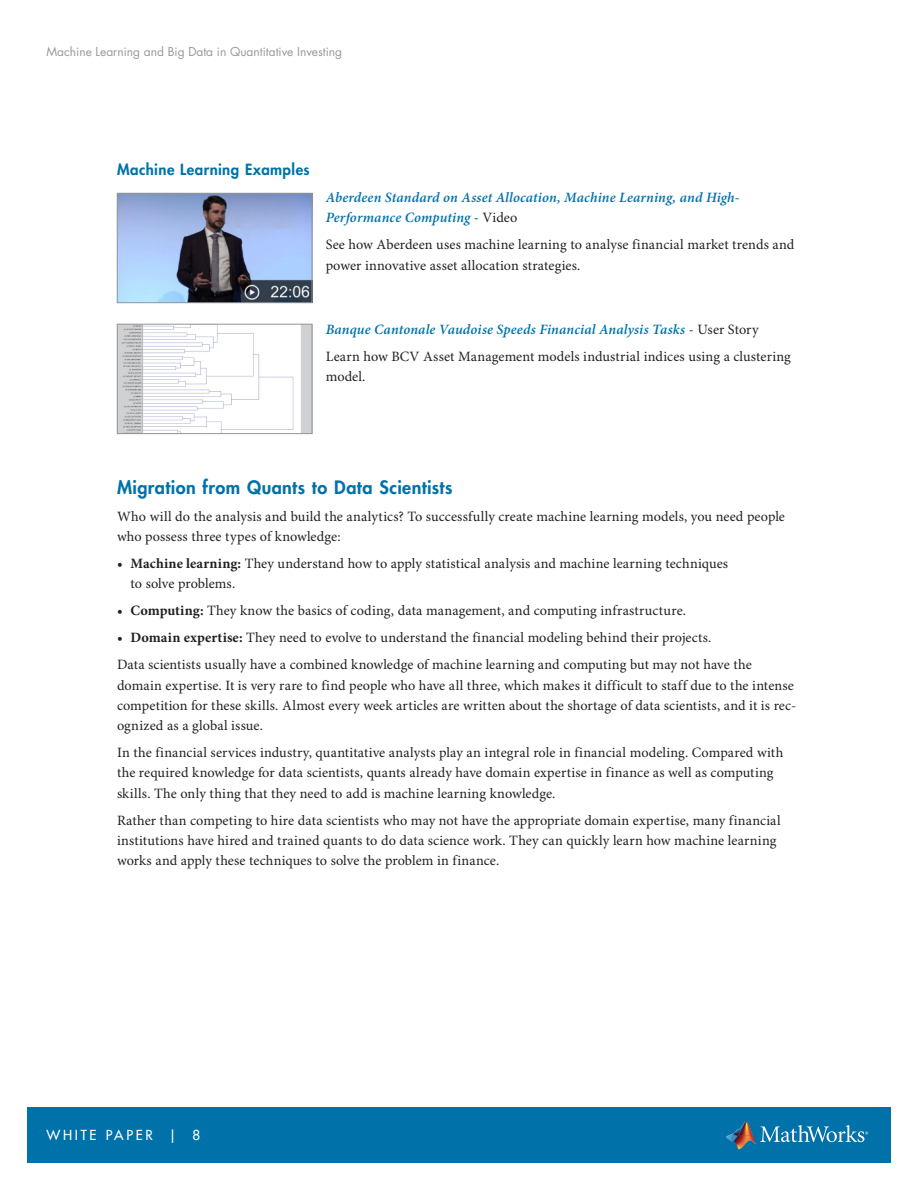
<style>
.page{position:relative;width:918px;height:1188px;background:#fff}
.page>*{position:absolute;margin:0;border:0;box-sizing:border-box;transform-origin:0 0}
.Heading_1{font:800 18px "Futura Std";letter-spacing:.025em;color:#0071a9}
.Heading_2{font:800 15px "Futura Std";letter-spacing:.03em;color:#0071a9}
.Body_Copy{font:14.25px/20.2px "Minion Pro";letter-spacing:.01em;color:#231f20}
.Body_Copy-2{font:italic 600 14.25px/20.2px "Minion Pro";letter-spacing:.01em;color:#0071a9}
.t1{font:500 13.5px "Futura Std";letter-spacing:.2em;color:#fff}
.t2{font:12px "Futura Std";color:#999}
.s1{font-weight:400;font-style:normal;color:#231f20}
.s2{font-weight:700}
</style>
<div class="page">
<div style="left:27px;top:1108px;width:864px;height:55px;background:#0071a9"></div>
<img style="left:733px;top:1121px;width:20px;height:14px">
<svg style="left:726px;top:1134px;width:7px;height:8px"></svg>
<img style="left:733px;top:1135px;width:23px;height:14px">
<svg style="left:760px;top:1125px;width:108px;height:17px"></svg>
<img style="left:119px;top:195px;width:191px;height:106px">
<div style="left:117px;top:193px;width:195px;height:110px;border:1px solid #939598"></div>
<img style="left:119px;top:326px;width:191px;height:106px">
<div style="left:117px;top:324px;width:195px;height:110px;border:1px solid #939598"></div>
<p class="t2" style="left:46px;top:44px;width:297px">Machine Learning and Big Data in Quantitative Investing</p>
<p class="Heading_2" style="left:117px;top:160px;width:194px">Machine Learning Examples</p>
<p class="Body_Copy-2" style="left:326px;top:188px;width:415px">Aberdeen Standard on Asset Allocation, Machine Learning, and High-<br>Performance Computing <span class="s1">- Video</span></p>
<p class="Body_Copy" style="left:326px;top:235px;width:470px">See how Aberdeen uses machine learning to analyse financial market trends and power innovative asset allocation strategies.</p>
<p class="Body_Copy-2" style="left:326px;top:320px;width:434px">Banque Cantonale Vaudoise Speeds Financial Analysis Tasks <span class="s1">- User Story</span></p>
<p class="Body_Copy" style="left:326px;top:347px;width:467px">Learn how BCV Asset Management models industrial indices using a clustering model.</p>
<p class="Heading_1" style="left:117px;top:476px;width:337px">Migration from Quants to Data Scientists</p>
<p class="Body_Copy" style="left:117px;top:507px;width:670px">Who will do the analysis and build the analytics? To successfully create machine learning models, you need people who possess three types of knowledge:</p>
<p class="Body_Copy" style="left:130px;top:554px;width:599px;text-indent:-14px"><span class="s2">• Machine learning:</span> They understand how to apply statistical analysis and machine learning techniques to solve problems.</p>
<p class="Body_Copy" style="left:117px;top:601px;width:571px"><span class="s2">• Computing:</span> They know the basics of coding, data management, and computing infrastructure.</p>
<p class="Body_Copy" style="left:117px;top:628px;width:596px"><span class="s2">• Domain expertise:</span> They need to evolve to understand the financial modeling behind their projects.</p>
<p class="Body_Copy" style="left:117px;top:655px;width:681px">Data scientists usually have a combined knowledge of machine learning and computing but may not have the domain expertise. It is very rare to find people who have all three, which makes it difficult to staff due to the intense competition for these skills. Almost every week articles are written about the shortage of data scientists, and it is rec&shy;ognized as a global issue.</p>
<p class="Body_Copy" style="left:117px;top:743px;width:668px">In the financial services industry, quantitative analysts play an integral role in financial modeling. Compared with the required knowledge for data scientists, quants already have domain expertise in finance as well as computing skills. The only thing that they need to add is machine learning knowledge.</p>
<p class="Body_Copy" style="left:117px;top:811px;width:665px">Rather than competing to hire data scientists who may not have the appropriate domain expertise, many financial institutions have hired and trained quants to do data science work. They can quickly learn how machine learning works and apply these techniques to solve the problem in finance.</p>
<p class="t1" style="left:46px;top:1127px;width:155px">WHITE PAPER | 8</p>
</div>
